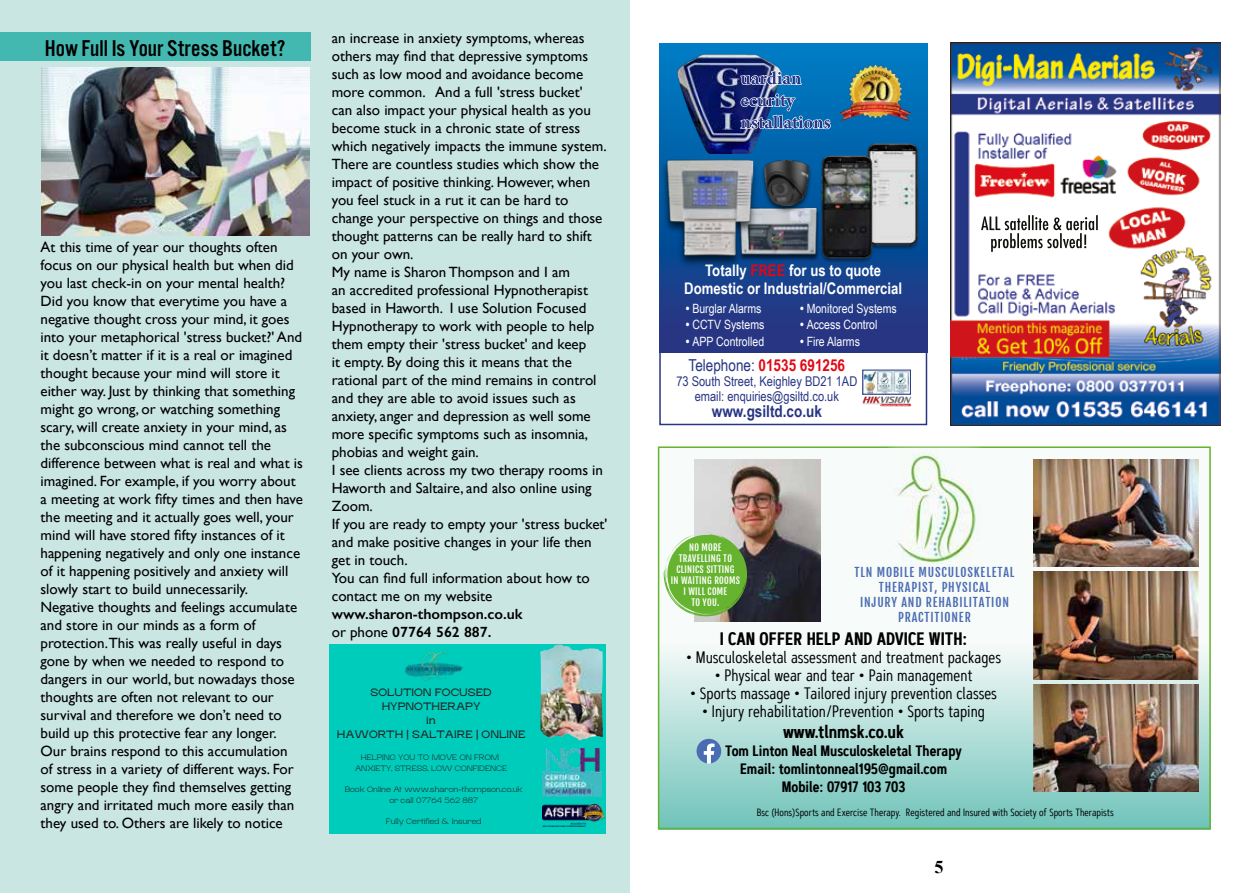
<style>
.page{position:relative;width:1259px;height:893px;background:#fff}
.page>*{position:absolute;margin:0;border:0;box-sizing:border-box;transform-origin:0 0}
.t1{font:23.7px "Alternate Got No 3 D";color:#000}
.t2{font:600 18px "Artegra Sans Condensed";color:#000}
.t3{font:700 18px "Times New Roman";color:#000}
.t4{font:16.5px "Artegra Sans Condensed";color:#000}
.t5{font:700 16.5px "Arial Narrow";color:#e30613}
.t6{font:700 16.5px "Arial Narrow";color:#283583}
.t7{font:700 16.05px/17.5px "Arial Narrow";color:#fff;text-align:center}
.t8{font:600 15px/18px "Artegra Sans Condensed";color:#000;text-align:center}
.t9{font:14.85px/18px "Gill Sans";color:#000}
.t10{font:600 14.85px/18px "Gill Sans";color:#000}
.t11{font:13.5px/15px "Arial Narrow";color:#283583;text-align:center}
.t12{font:12.75px "Arial Narrow";color:#fff}
.t13{font:12px/15px "Fjalla One";letter-spacing:.07em;color:#4b6cb3;text-align:center}
.t14{font:600 10.65px/14.2px "Rasputin";color:#222;text-align:center}
.t15{font:10.5px "Artegra Sans Condensed";color:#000}
.t16{font:9.15px/10.9px "Fjalla One";letter-spacing:.03em;color:#fff;text-align:center}
.t17{font:300 7.65px/10.8px "Rasputin";color:#222;text-align:center}
.s1{font-weight:400}
.s2{color:#e30613}
.s3{font-weight:700}
.s4{font-weight:400;color:#283583}
</style>
<div class="page">
<div style="left:659px;top:43px;width:268px;height:310px;background:linear-gradient(to bottom,#007ec5,#1e307d)"></div>
<img style="left:675px;top:53px;width:109px;height:101px">
<svg style="left:740px;top:93px;width:91px;height:37px;background:#376eab"></svg>
<svg style="left:740px;top:70px;width:62px;height:16px"></svg>
<img style="left:839px;top:65px;width:71px;height:56px">
<div style="left:736px;top:207px;width:84px;height:55px;background:#000;opacity:.66"></div>
<img style="left:759px;top:207px;width:61px;height:50px">
<div style="left:760px;top:160px;width:52px;height:54px;background:#000;opacity:.66"></div>
<img style="left:762px;top:160px;width:49px;height:45px">
<img style="left:865px;top:140px;width:55px;height:112px">
<img style="left:820px;top:152px;width:55px;height:113px">
<img style="left:862px;top:372px;width:49px;height:34px">
<div style="left:862px;top:370px;width:49px;height:25px;border:1px solid #283583"></div>
<div style="left:660px;top:159px;width:99px;height:109px;background:#000;opacity:.66"></div>
<img style="left:665px;top:157px;width:88px;height:100px">
<img style="left:950px;top:42px;width:270px;height:383px">
<div style="left:658px;top:446px;width:552px;height:383px;background:#f7fbf9"></div>
<div style="left:658px;top:644px;width:552px;height:185px;background:linear-gradient(to bottom,#f5f9f7,#6fc3ba)"></div>
<div style="left:658px;top:446px;width:552px;height:383px;border:2px solid #65b32e"></div>
<img style="left:887px;top:446px;width:94px;height:117px">
<img style="left:694px;top:459px;width:126px;height:163px">
<img style="left:1033px;top:459px;width:165px;height:108px">
<img style="left:1033px;top:684px;width:165px;height:108px">
<img style="left:1033px;top:572px;width:165px;height:107px">
<svg style="left:696px;top:739px;width:25px;height:24px"></svg>
<svg style="left:663px;top:532px;width:84px;height:84px;background:#7db655"></svg>
<div style="left:0;top:0;width:629px;height:893px;background:#cae6e3"></div>
<div style="left:329px;top:645px;width:276px;height:189px;background:#0cb"></div>
<img style="left:540px;top:645px;width:18px;height:93px">
<img style="left:543px;top:748px;width:58px;height:48px">
<img style="left:543px;top:804px;width:62px;height:22px">
<img style="left:405px;top:651px;width:58px;height:30px">
<div style="left:0;top:32px;width:310px;height:29px;background:#43b8b0"></div>
<img style="left:42px;top:68px;width:267px;height:167px">
<h1 class="t1" style="left:45px;top:35px;width:242px">How Full Is Your Stress Bucket?</h1>
<p class="t9" style="left:40px;top:238px;width:264px">At this time of year our thoughts often focus on our physical health but when did you last check-in on your mental health?<br>Did you know that everytime you have a negative thought cross your mind, it goes into your metaphorical 'stress bucket?' And it doesn’t matter if it is a real or imagined thought because your mind will store it either way. Just by thinking that something might go wrong, or watching something scary, will create anxiety in your mind, as the subconscious mind cannot tell the difference between what is real and what is imagined. For example, if you worry about a meeting at work fifty times and then have the meeting and it actually goes well, your mind will have stored fifty instances of it happening negatively and only one instance of it happening positively and anxiety will slowly start to build unnecessarily.<br>Negative thoughts and feelings accumulate and store in our minds as a form of protection.This was really useful in days gone by when we needed to respond to dangers in our world, but nowadays those thoughts are often not relevant to our survival and therefore we don’t need to build up this protective fear any longer.<br>Our brains respond to this accumulation of stress in a variety of different ways. For some people they find themselves getting angry and irritated much more easily than they used to. Others are likely to notice</p>
<p class="t9" style="left:332px;top:29px;width:277px">an increase in anxiety symptoms, whereas others may find that depressive symptoms such as low mood and avoidance become more common. And a full 'stress bucket'<br>can also impact your physical health as you become stuck in a chronic state of stress which negatively impacts the immune system.<br>There are countless studies which show the impact of positive thinking. However, when you feel stuck in a rut it can be hard to change your perspective on things and those thought patterns can be really hard to shift on your own.<br>My name is Sharon Thompson and I am<br>an accredited professional Hypnotherapist based in Haworth. I use Solution Focused Hypnotherapy to work with people to help them empty their 'stress bucket' and keep<br>it empty. By doing this it means that the rational part of the mind remains in control and they are able to avoid issues such as anxiety, anger and depression as well some more specific symptoms such as insomnia, phobias and weight gain.<br>I see clients across my two therapy rooms in Haworth and Saltaire, and also online using Zoom.<br>If you are ready to empty your 'stress bucket' and make positive changes in your life then get in touch.<br>You can find full information about how to contact me on my website</p>
<p class="t10" style="left:332px;top:605px;width:192px">www.sharon-thompson.co.uk <span class="s1">or phone</span> 07764 562 887.</p>
<p class="t14" style="left:337px;top:685px;width:190px">SOLUTION FOCUSED<br>HYPNOTHERAPY<br>in<br>HAWORTH | SALTAIRE | ONLINE</p>
<p class="t17" style="left:355px;top:752px;width:154px">HELPING YOU TO MOVE ON FROM<br>ANXIETY, STRESS, LOW CONFIDENCE</p>
<p class="t17" style="left:345px;top:784px;width:180px">Book Online At www.sharon-thompson.co.uk or call 07764 562 887</p>
<p class="t17" style="left:386px;top:816px;width:97px">Fully Certified &amp; Insured</p>
<p class="t7" style="left:684px;top:261px;width:219px">Totally <span class="s2">FREE</span> for us to quote<br>Domestic or Industrial/Commercial</p>
<p class="t12" style="left:686px;top:300px;width:77px"><span class="s3">•</span> Burglar Alarms</p>
<p class="t12" style="left:686px;top:316px;width:80px"><span class="s3">•</span> CCTV Systems</p>
<p class="t12" style="left:686px;top:332px;width:80px"><span class="s3">•</span> APP Controlled</p>
<p class="t12" style="left:800px;top:300px;width:98px"><span class="s3">•</span> Monitored Systems</p>
<p class="t12" style="left:800px;top:316px;width:79px"><span class="s3">•</span> Access Control</p>
<p class="t12" style="left:800px;top:332px;width:61px"><span class="s3">•</span> Fire Alarms</p>
<p class="t5" style="left:688px;top:352px;width:158px"><span class="s4">Telephone:</span> 01535 691256</p>
<p class="t11" style="left:676px;top:373px;width:182px">73 South Street, Keighley BD21 1AD email: enquiries@gsiltd.co.uk</p>
<p class="t6" style="left:712px;top:399px;width:112px">www.gsiltd.co.uk</p>
<p class="t16" style="left:671px;top:542px;width:71px">NO MORE<br>TRAVELLING TO<br>CLINICS SITTING<br>IN WAITING ROOMS<br>I WILL COME<br>TO YOU.</p>
<p class="t13" style="left:854px;top:565px;width:161px">TLN MOBILE MUSCULOSKELETAL<br>THERAPIST, PHYSICAL<br>INJURY AND REHABILITATION<br>PRACTITIONER</p>
<p class="t2" style="left:720px;top:625px;width:249px">I CAN OFFER HELP AND ADVICE WITH:</p>
<p class="t4" style="left:686px;top:645px;width:316px">• Musculoskeletal assessment and treatment packages</p>
<p class="t4" style="left:715px;top:663px;width:259px">• Physical wear and tear • Pain management</p>
<p class="t4" style="left:690px;top:681px;width:308px">• Sports massage • Tailored injury prevention classes</p>
<p class="t4" style="left:702px;top:699px;width:284px">• Injury rehabilitation/Prevention • Sports taping</p>
<p class="t2" style="left:783px;top:719px;width:123px">www.tlnmsk.co.uk</p>
<p class="t8" style="left:725px;top:742px;width:238px">Tom Linton Neal Musculoskeletal Therapy<br>Email: tomlintonneal195@gmail.com<br>Mobile: 07917 103 703</p>
<p class="t15" style="left:756px;top:805px;width:358px">Bsc (Hons)Sports and Exercise Therapy. Registered and Insured with Society of Sports Therapists</p>
<p class="t3" style="left:934px;top:854px;width:10px">5</p>
</div>
